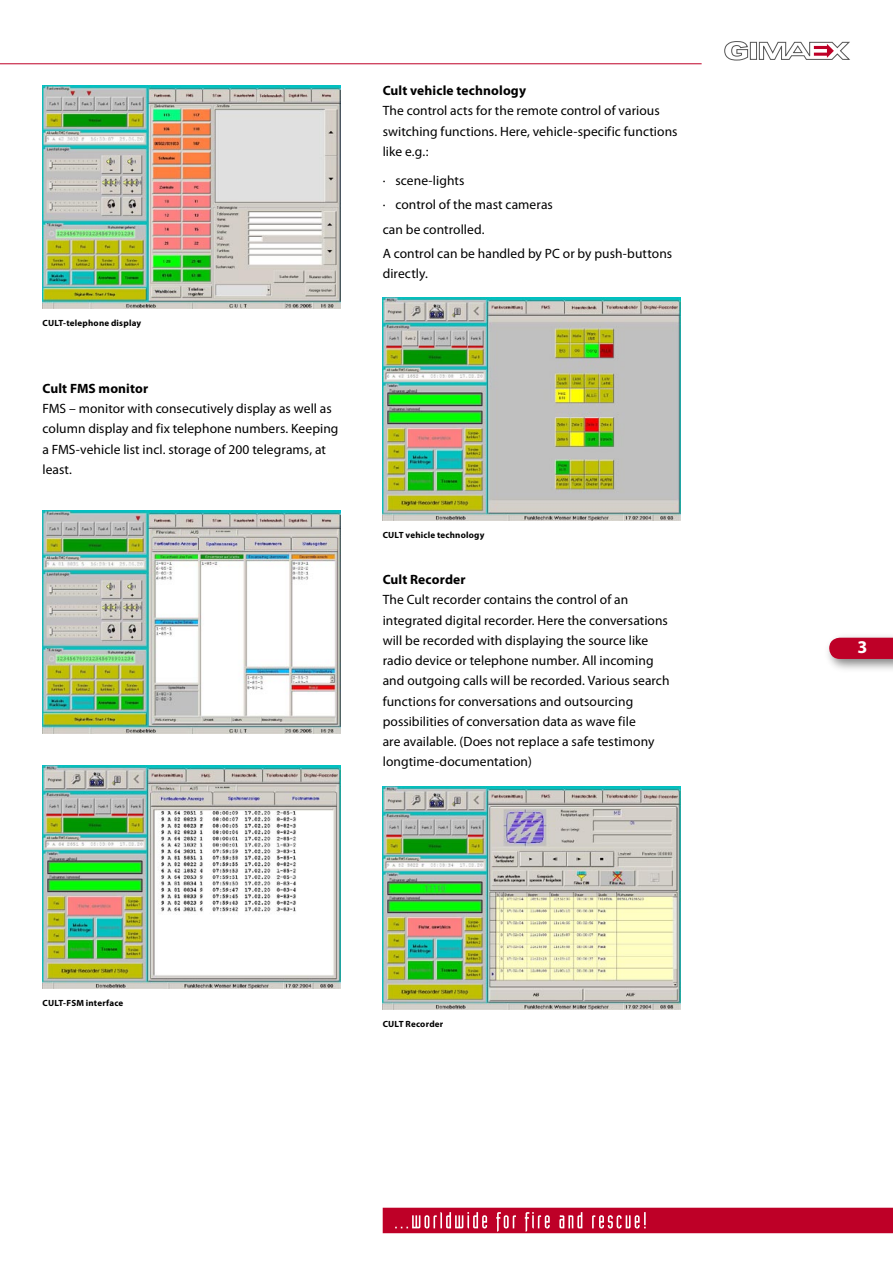
<style>
.page{position:relative;width:893px;height:1263px;background:#fff}
.page>*{position:absolute;margin:0;border:0;box-sizing:border-box;transform-origin:0 0}
.t1{font:700 18px "Myriad Pro";color:#fff}
.Fliesstext{font:13.5px/20.2px "Myriad Pro";letter-spacing:.005em;color:#000}
.Aufzählung{font:13.5px "Myriad Pro";letter-spacing:.005em;color:#000}
.Bildunterschriften{font:700 9px "Myriad Pro";letter-spacing:.025em;color:#000}
.s1{font-weight:700}
</style>
<div class="page">
<div style="left:383px;top:1208px;width:510px;height:25px;background:#be0027"></div>
<svg style="left:395px;top:1212px;width:92px;height:16px"></svg>
<svg style="left:496px;top:1212px;width:20px;height:20px"></svg>
<svg style="left:525px;top:1212px;width:25px;height:20px"></svg>
<svg style="left:559px;top:1212px;width:23px;height:16px"></svg>
<svg style="left:592px;top:1212px;width:54px;height:16px"></svg>
<svg style="left:758px;top:41px;width:92px;height:18px"></svg>
<div style="left:750px;top:42px;width:7px;height:18px;border:1px solid #565656"></div>
<svg style="left:724px;top:41px;width:24px;height:20px"></svg>
<div style="left:823px;top:631px;width:70px;height:43px;background:#000;opacity:.5"></div>
<svg style="left:829px;top:638px;width:64px;height:21px"></svg>
<hr style="left:0;top:63px;width:702px;height:1px;background:#be0027">
<img style="left:43px;top:765px;width:297px;height:224px">
<img style="left:383px;top:298px;width:297px;height:223px">
<img style="left:383px;top:787px;width:297px;height:223px">
<img style="left:43px;top:85px;width:297px;height:223px">
<img style="left:43px;top:510px;width:297px;height:223px">
<p class="Bildunterschriften" style="left:43px;top:318px;width:100px">CULT-telephone display</p>
<p class="Fliesstext" style="left:43px;top:378px;width:297px"><span class="s1">Cult FMS monitor<br></span>FMS – monitor with consecutively display as well as column display and fix telephone numbers. Keeping a FMS-vehicle list incl. storage of 200 telegrams, at least.</p>
<p class="Fliesstext" style="left:383px;top:81px;width:296px"><span class="s1">Cult vehicle technology<br></span>The control acts for the remote control of various switching functions. Here, vehicle-specific functions like e.g.:</p>
<p class="Aufzählung" style="left:383px;top:173px;width:83px">· scene-lights</p>
<p class="Aufzählung" style="left:383px;top:197px;width:172px">· control of the mast cameras</p>
<p class="Aufzählung" style="left:383px;top:222px;width:104px">can be controlled.</p>
<p class="Fliesstext" style="left:383px;top:244px;width:291px">A control can be handled by PC or by push-buttons directly.</p>
<p class="Bildunterschriften" style="left:383px;top:530px;width:103px">CULT vehicle technology</p>
<p class="Fliesstext" style="left:383px;top:570px;width:288px"><span class="s1">Cult Recorder<br></span>The Cult recorder contains the control of an integrated digital recorder. Here the conversations will be recorded with displaying the source like radio device or telephone number. All incoming and outgoing calls will be recorded. Various search functions for conversations and outsourcing possibilities of conversation data as wave file<br>are available. (Does not replace a safe testimony longtime-documentation)</p>
<p class="Bildunterschriften" style="left:43px;top:998px;width:82px">CULT-FSM interface</p>
<p class="Bildunterschriften" style="left:383px;top:1019px;width:62px">CULT Recorder</p>
<p class="t1" style="left:857px;top:637px;width:11px">3</p>
</div>
